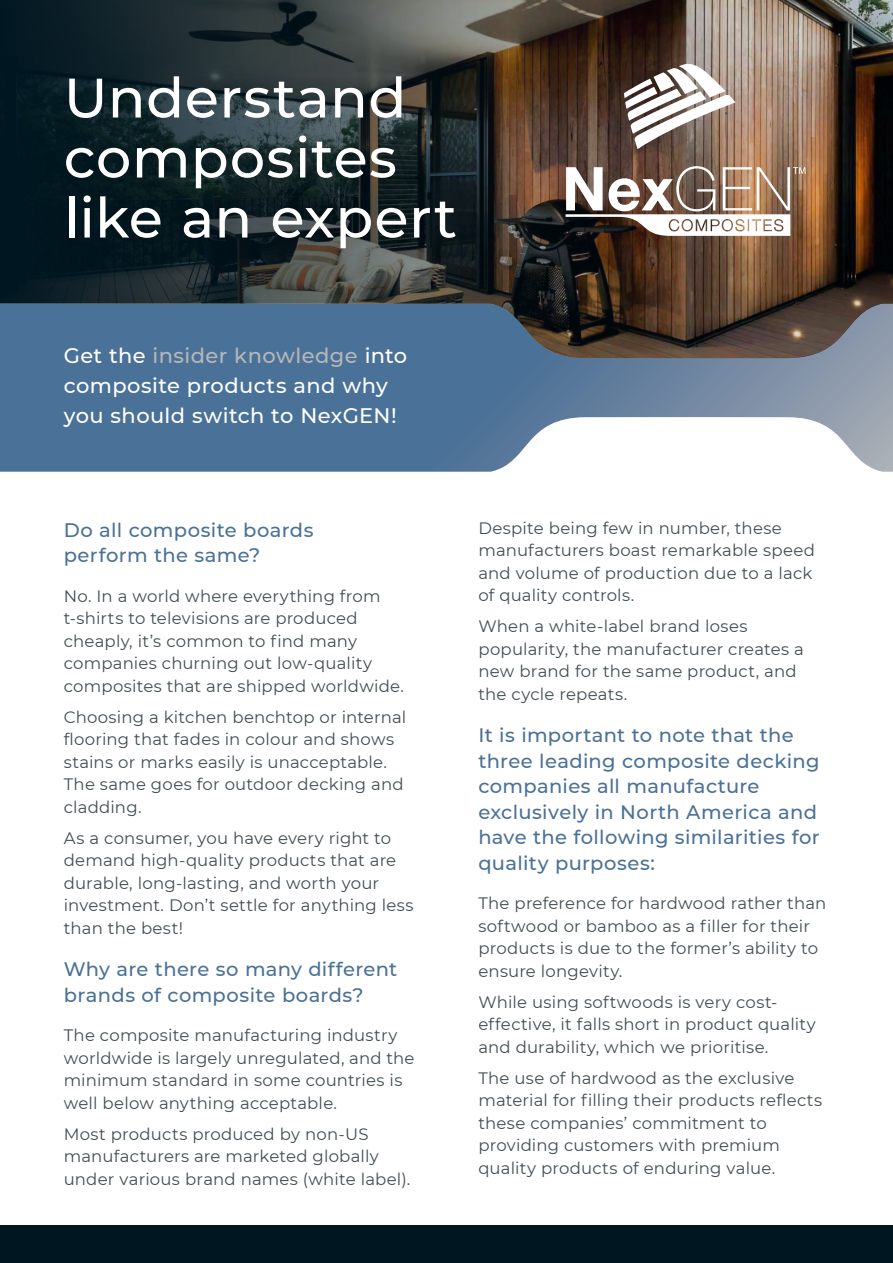
<style>
.page{position:relative;width:893px;height:1263px;background:#fff}
.page>*{position:absolute;margin:0;border:0;box-sizing:border-box;transform-origin:0 0}
.t1{font:500 55.5px/60px "Montserrat";letter-spacing:.01em;color:#fff}
.t2{font:500 21px/30px "Montserrat";letter-spacing:.02em;color:#fff}
.t3{font:500 19.5px/25.5px "Montserrat";letter-spacing:.02em;color:#4a7197}
.t4{font:16.5px/22.5px "Montserrat";letter-spacing:.01em;color:#424d52}
.s1{color:#b4b8ba}
</style>
<div class="page">
<svg style="left:0;top:358px;width:893px;height:59px"></svg>
<svg style="left:0;top:417px;width:893px;height:55px;fill:#4b7197"></svg>
<img style="left:0;top:0;width:893px;height:358px">
<svg style="left:566px;top:166px;width:240px;height:70px"></svg>
<svg style="left:624px;top:63px;width:111px;height:86px"></svg>
<div style="left:0;top:1225px;width:893px;height:38px;background:#001722"></div>
<h1 class="t1" style="left:64px;top:66px;width:395px">Understand composites like an expert</h1>
<p class="t2" style="left:64px;top:340px;width:345px">Get the <span class="s1">insider knowledge</span> into composite products and why you should switch to NexGEN!</p>
<p class="t3" style="left:64px;top:516px;width:251px">Do all composite boards perform the same?</p>
<p class="t4" style="left:64px;top:584px;width:342px">No. In a world where everything from t-shirts to televisions are produced cheaply, it’s common to find many companies churning out low-quality composites that are shipped worldwide.</p>
<p class="t4" style="left:64px;top:705px;width:344px">Choosing a kitchen benchtop or internal flooring that fades in colour and shows stains or marks easily is unacceptable.<br>The same goes for outdoor decking and cladding.</p>
<p class="t4" style="left:64px;top:826px;width:351px">As a consumer, you have every right to demand high-quality products that are durable, long-lasting, and worth your investment. Don’t settle for anything less than the best!</p>
<p class="t3" style="left:64px;top:956px;width:335px">Why are there so many different brands of composite boards?</p>
<p class="t4" style="left:64px;top:1023px;width:352px">The composite manufacturing industry worldwide is largely unregulated, and the minimum standard in some countries is well below anything acceptable.</p>
<p class="t4" style="left:64px;top:1122px;width:348px">Most products produced by non-US manufacturers are marketed globally under various brand names (white label).</p>
<p class="t4" style="left:478px;top:516px;width:338px">Despite being few in number, these manufacturers boast remarkable speed and volume of production due to a lack of quality controls.</p>
<p class="t4" style="left:478px;top:614px;width:327px">When a white-label brand loses popularity, the manufacturer creates a new brand for the same product, and the cycle repeats.</p>
<p class="t3" style="left:478px;top:722px;width:343px">It is important to note that the three leading composite decking companies all manufacture exclusively in North America and have the following similarities for quality purposes:</p>
<p class="t4" style="left:478px;top:891px;width:349px">The preference for hardwood rather than softwood or bamboo as a filler for their products is due to the former’s ability to ensure longevity.</p>
<p class="t4" style="left:478px;top:990px;width:339px">While using softwoods is very cost&shy;effective, it falls short in product quality and durability, which we prioritise.</p>
<p class="t4" style="left:478px;top:1066px;width:345px">The use of hardwood as the exclusive material for filling their products reflects these companies’ commitment to providing customers with premium quality products of enduring value.</p>
</div>
